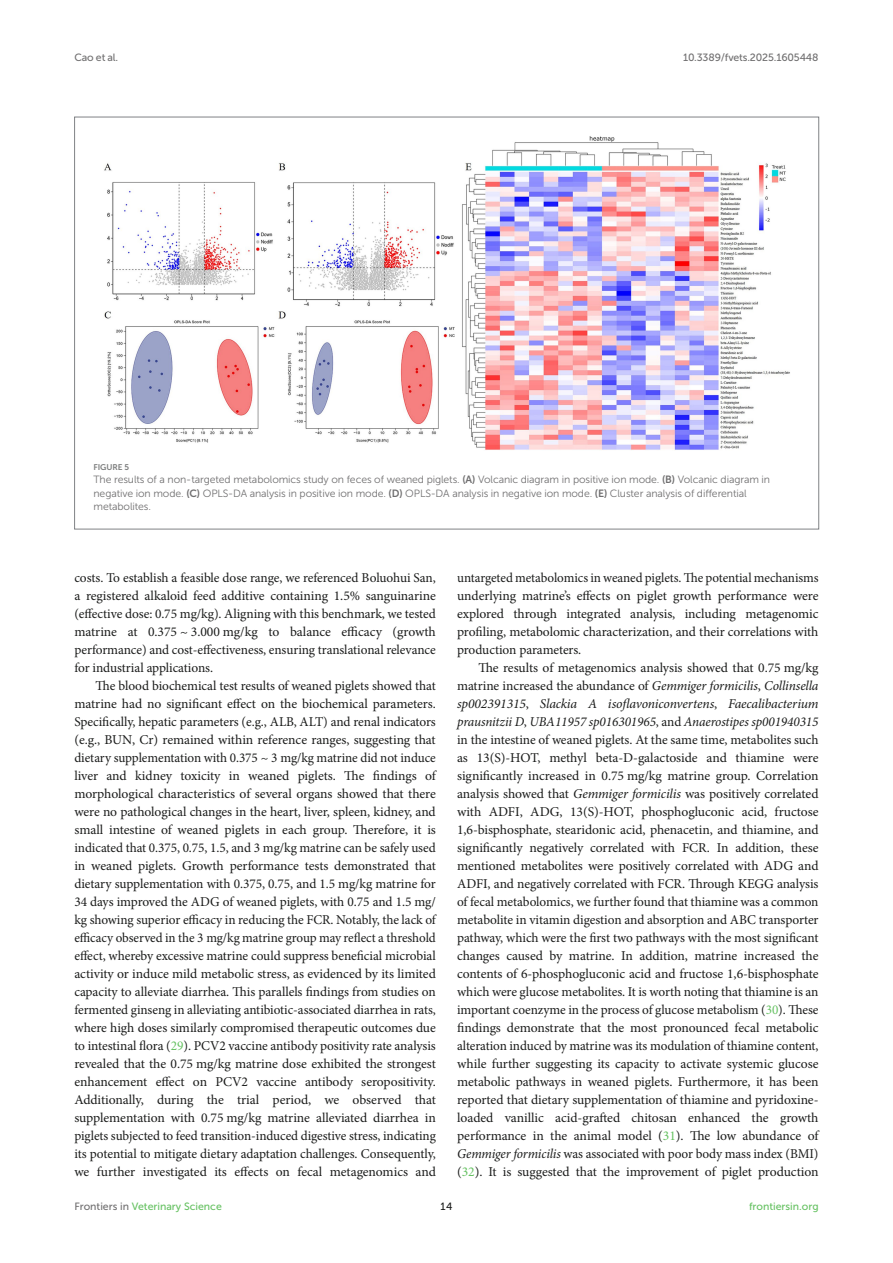
<style>
.page{position:relative;width:893px;height:1263px;background:#fff}
.page>*{position:absolute;margin:0;border:0;box-sizing:border-box;transform-origin:0 0}
.TEXT{font:13.5px/18px "Minion Pro";letter-spacing:-.005em;color:#1b1c1b;text-align:justify}
.FIG_LEG{font:10.5px/13.5px "Museo Sans 300";letter-spacing:-.01em;color:#706f70}
.t1{font:10.5px "Museo Sans 500";color:#65c161}
.t2{font:10.5px "Museo Sans 500";letter-spacing:-.015em;color:#706f70}
.t3{font:10.5px "Museo Sans 500";color:#1b1c1b}
.FIG_HD{font:8.25px "Museo Sans 700";letter-spacing:-.01em;color:#7e7f7f}
.s1{font-family:"Museo Sans 700"}
.s2{color:#65c161}
.s3{font-style:italic}
.s4{color:#706f70}
</style>
<div class="page">
<img style="left:104px;top:136px;width:686px;height:314px">
<p class="t2" style="left:74px;top:51px;width:45px">Cao et al.</p>
<p class="t2" style="left:683px;top:51px;width:137px">10.3389/fvets.2025.1605448</p>
<p class="FIG_HD" style="left:94px;top:462px;width:37px">FIGURE 5</p>
<p class="FIG_LEG" style="left:94px;top:473px;width:678px">The results of a non-targeted metabolomics study on feces of weaned piglets. <span class="s1">(A)</span> Volcanic diagram in positive ion mode. <span class="s1">(B)</span> Volcanic diagram in negative ion mode. <span class="s1">(C)</span> OPLS-DA analysis in positive ion mode. <span class="s1">(D)</span> OPLS-DA analysis in negative ion mode. <span class="s1">(E)</span> Cluster analysis of differential metabolites.</p>
<p class="TEXT" style="left:74px;top:569px;width:363px">costs. To establish a feasible dose range, we referenced Boluohui San, a registered alkaloid feed additive containing 1.5% sanguinarine (effective dose: 0.75 mg/kg). Aligning with this benchmark, we tested matrine at 0.375 ~ 3.000 mg/kg to balance efficacy (growth performance) and cost-effectiveness, ensuring translational relevance for industrial applications.</p>
<p class="TEXT" style="left:74px;top:677px;width:363px;text-indent:21px">The blood biochemical test results of weaned piglets showed that matrine had no significant effect on the biochemical parameters.<br>Specifically, hepatic parameters (e.g., ALB, ALT) and renal indicators (e.g., BUN, Cr) remained within reference ranges, suggesting that dietary supplementation with 0.375 ~ 3 mg/kg matrine did not induce liver and kidney toxicity in weaned piglets. The findings of morphological characteristics of several organs showed that there were no pathological changes in the heart, liver, spleen, kidney, and small intestine of weaned piglets in each group. Therefore, it is indicated that 0.375, 0.75, 1.5, and 3 mg/kg matrine can be safely used in weaned piglets. Growth performance tests demonstrated that dietary supplementation with 0.375, 0.75, and 1.5 mg/kg matrine for 34 days improved the ADG of weaned piglets, with 0.75 and 1.5 mg/ kg showing superior efficacy in reducing the FCR. Notably, the lack of efficacy observed in the 3 mg/kg matrine group may reflect a threshold effect, whereby excessive matrine could suppress beneficial microbial activity or induce mild metabolic stress, as evidenced by its limited capacity to alleviate diarrhea. This parallels findings from studies on fermented ginseng in alleviating antibiotic-associated diarrhea in rats, where high doses similarly compromised therapeutic outcomes due to intestinal flora (<span class="s2">29</span>). PCV2 vaccine antibody positivity rate analysis revealed that the 0.75 mg/kg matrine dose exhibited the strongest enhancement effect on PCV2 vaccine antibody seropositivity.<br>Additionally, during the trial period, we observed that supplementation with 0.75 mg/kg matrine alleviated diarrhea in piglets subjected to feed transition-induced digestive stress, indicating its potential to mitigate dietary adaptation challenges. Consequently, we further investigated its effects on fecal metagenomics and</p>
<p class="TEXT" style="left:457px;top:569px;width:363px">untargeted metabolomics in weaned piglets. The potential mechanisms underlying matrine’s effects on piglet growth performance were explored through integrated analysis, including metagenomic profiling, metabolomic characterization, and their correlations with production parameters.</p>
<p class="TEXT" style="left:457px;top:659px;width:363px;text-indent:21px">The results of metagenomics analysis showed that 0.75 mg/kg matrine increased the abundance of <span class="s3">Gemmiger formicilis</span>, <span class="s3">Collinsella sp002391315</span>, <span class="s3">Slackia A isoflavoniconvertens</span>, <span class="s3">Faecalibacterium prausnitzii D</span>, <span class="s3">UBA11957 sp016301965</span>, and <span class="s3">Anaerostipes sp001940315 </span>in the intestine of weaned piglets. At the same time, metabolites such as 13(S)-HOT, methyl beta-D-galactoside and thiamine were significantly increased in 0.75 mg/kg matrine group. Correlation analysis showed that <span class="s3">Gemmiger formicilis</span> was positively correlated with ADFI, ADG, 13(S)-HOT, phosphogluconic acid, fructose 1,6-bisphosphate, stearidonic acid, phenacetin, and thiamine, and significantly negatively correlated with FCR. In addition, these mentioned metabolites were positively correlated with ADG and ADFI, and negatively correlated with FCR. Through KEGG analysis of fecal metabolomics, we further found that thiamine was a common metabolite in vitamin digestion and absorption and ABC transporter pathway, which were the first two pathways with the most significant changes caused by matrine. In addition, matrine increased the contents of 6-phosphogluconic acid and fructose 1,6-bisphosphate which were glucose metabolites. It is worth noting that thiamine is an important coenzyme in the process of glucose metabolism (<span class="s2">30</span>). These findings demonstrate that the most pronounced fecal metabolic alteration induced by matrine was its modulation of thiamine content, while further suggesting its capacity to activate systemic glucose metabolic pathways in weaned piglets. Furthermore, it has been reported that dietary supplementation of thiamine and pyridoxine&shy;loaded vanillic acid-grafted chitosan enhanced the growth performance in the animal model (<span class="s2">31</span>). The low abundance of <span class="s3">Gemmiger formicilis</span> was associated with poor body mass index (BMI) (<span class="s2">32</span>). It is suggested that the improvement of piglet production</p>
<p class="t1" style="left:74px;top:1200px;width:149px"><span class="s4">Frontiers in</span> Veterinary Science</p>
<p class="t3" style="left:441px;top:1200px;width:13px">14</p>
<p class="t1" style="left:749px;top:1200px;width:71px">frontiersin.org</p>
</div>
